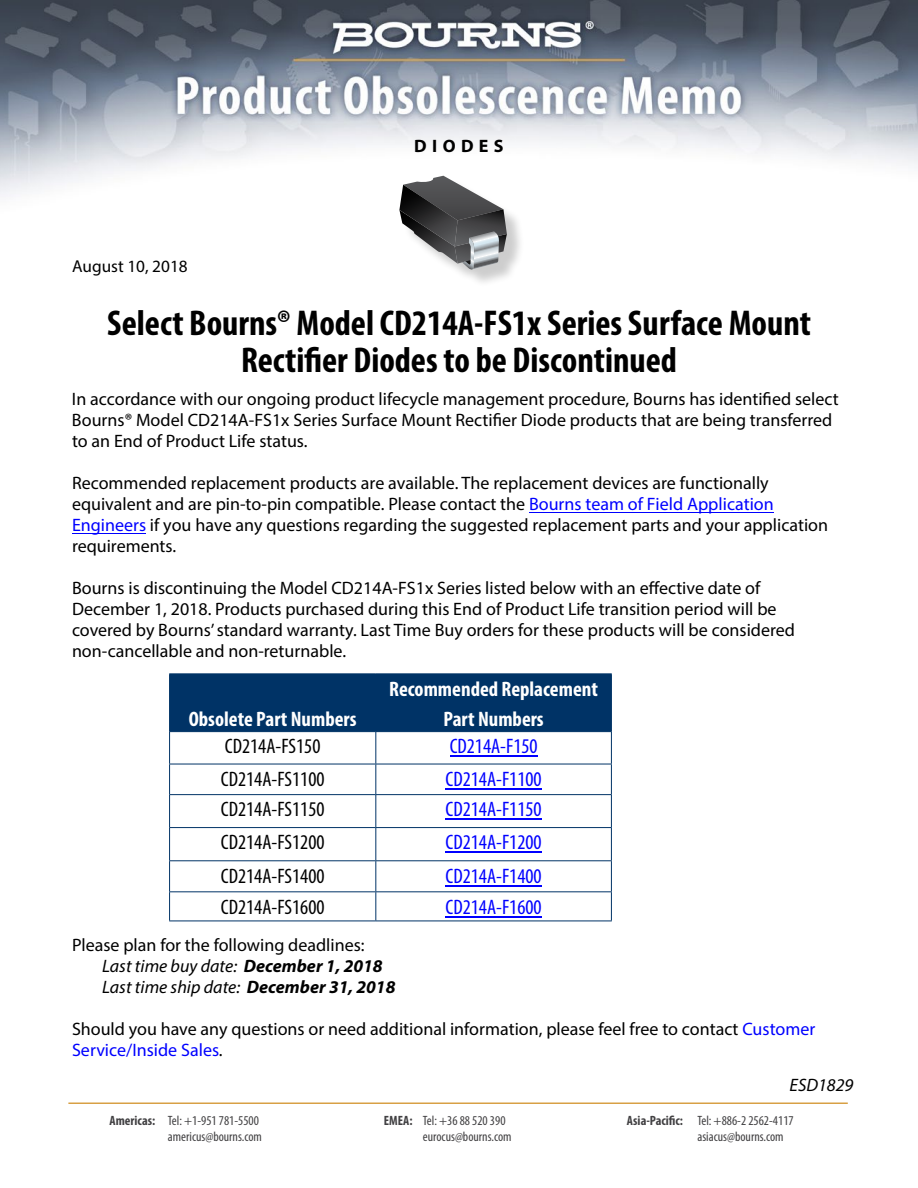
<style>
.page{position:relative;width:918px;height:1188px;background:#fff}
.page>*{position:absolute;margin:0;border:0;box-sizing:border-box;transform-origin:0 0}
.t1{font:700 condensed 36px/37.5px "Myriad Pro";color:#000;text-align:center}
.t2{font:condensed 21px "Myriad Pro";color:#000}
.t3{font:condensed 21px "Myriad Pro";color:#00f}
.t4{font:700 condensed 21px/30px "Myriad Pro";color:#fff;text-align:center}
.t5{font:18px/21px "Myriad Pro";color:#000}
.t6{font:italic 18px "Myriad Pro";color:#000}
.t7{font:700 18px "Myriad Pro";letter-spacing:.3em;color:#000}
.t8{font:17.25px "Myriad Pro";color:#000}
.t9{font:condensed 13.5px "Myriad Pro";color:#414042}
.s1{color:#00f}
.s2{font-style:italic}
.s3{font-weight:700;font-style:italic}
.s4{font-weight:700}
</style>
<div class="page">
<hr style="left:72px;top:533px;width:74px;height:1px;background:#00f">
<hr style="left:529px;top:512px;width:244px;height:1px;background:#00f">
<img style="left:0;top:0;width:918px;height:197px">
<div style="left:402px;top:179px;width:123px;height:108px;background:#000;opacity:.2"></div>
<svg style="left:399px;top:176px;width:108px;height:94px"></svg>
<div style="left:170px;top:675px;width:441px;height:56px;background:#036"></div>
<hr style="left:169px;top:674px;width:207px;height:1px;background:#036">
<hr style="left:169px;top:674px;width:1px;height:57px;background:#036">
<hr style="left:376px;top:674px;width:236px;height:1px;background:#036">
<hr style="left:375px;top:674px;width:1px;height:57px;background:#036">
<hr style="left:611px;top:674px;width:1px;height:57px;background:#036">
<hr style="left:169px;top:731px;width:207px;height:1px;background:#036">
<hr style="left:169px;top:732px;width:1px;height:32px;background:#036">
<hr style="left:376px;top:731px;width:236px;height:1px;background:#036">
<hr style="left:375px;top:732px;width:1px;height:32px;background:#036">
<hr style="left:611px;top:732px;width:1px;height:32px;background:#036">
<hr style="left:169px;top:764px;width:207px;height:1px;background:#036">
<hr style="left:169px;top:764px;width:1px;height:30px;background:#036">
<hr style="left:376px;top:764px;width:236px;height:1px;background:#036">
<hr style="left:375px;top:764px;width:1px;height:30px;background:#036">
<hr style="left:611px;top:764px;width:1px;height:30px;background:#036">
<hr style="left:169px;top:794px;width:207px;height:1px;background:#036">
<hr style="left:169px;top:795px;width:1px;height:32px;background:#036">
<hr style="left:376px;top:794px;width:236px;height:1px;background:#036">
<hr style="left:375px;top:795px;width:1px;height:32px;background:#036">
<hr style="left:611px;top:795px;width:1px;height:32px;background:#036">
<hr style="left:169px;top:827px;width:207px;height:1px;background:#036">
<hr style="left:169px;top:828px;width:1px;height:32px;background:#036">
<hr style="left:376px;top:827px;width:236px;height:1px;background:#036">
<hr style="left:375px;top:828px;width:1px;height:32px;background:#036">
<hr style="left:611px;top:828px;width:1px;height:32px;background:#036">
<hr style="left:169px;top:860px;width:207px;height:1px;background:#036">
<hr style="left:169px;top:861px;width:1px;height:30px;background:#036">
<hr style="left:376px;top:860px;width:236px;height:1px;background:#036">
<hr style="left:375px;top:861px;width:1px;height:30px;background:#036">
<hr style="left:611px;top:861px;width:1px;height:30px;background:#036">
<hr style="left:169px;top:891px;width:207px;height:1px;background:#036">
<svg style="left:169px;top:892px;width:1px;height:29px"></svg>
<hr style="left:376px;top:891px;width:236px;height:1px;background:#036">
<svg style="left:375px;top:892px;width:1px;height:29px"></svg>
<svg style="left:611px;top:892px;width:1px;height:29px"></svg>
<hr style="left:169px;top:921px;width:207px;height:1px;background:#036">
<hr style="left:376px;top:921px;width:236px;height:1px;background:#036">
<hr style="left:450px;top:756px;width:88px;height:1px;background:#00f">
<hr style="left:446px;top:788px;width:96px;height:1px;background:#00f">
<hr style="left:446px;top:819px;width:96px;height:1px;background:#00f">
<hr style="left:446px;top:852px;width:96px;height:1px;background:#00f">
<hr style="left:446px;top:885px;width:96px;height:1px;background:#00f">
<hr style="left:446px;top:916px;width:96px;height:1px;background:#00f">
<hr style="left:68px;top:1102px;width:780px;height:2px;background:#d8a044">
<p class="t7" style="left:414px;top:134px;width:91px">DIODES</p>
<p class="t8" style="left:72px;top:256px;width:117px">August 10, 2018</p>
<h1 class="t1" style="left:107px;top:303px;width:705px">Select Bourns® Model CD214A-FS1x Series Surface Mount<br>Rectifier Diodes to be Discontinued</h1>
<p class="t5" style="left:72px;top:388px;width:768px">In accordance with our ongoing product lifecycle management procedure, Bourns has identified select<br>Bourns® Model CD214A-FS1x Series Surface Mount Rectifier Diode products that are being transferred to an End of Product Life status.</p>
<p class="t5" style="left:72px;top:472px;width:758px">Recommended replacement products are available. The replacement devices are functionally equivalent and are pin-to-pin compatible. Please contact the <span class="s1">Bourns team of Field Application Engineers</span> if you have any questions regarding the suggested replacement parts and your application requirements.</p>
<p class="t5" style="left:72px;top:577px;width:724px">Bourns is discontinuing the Model CD214A-FS1x Series listed below with an effective date of December 1, 2018. Products purchased during this End of Product Life transition period will be covered by Bourns’ standard warranty. Last Time Buy orders for these products will be considered non-cancellable and non-returnable.</p>
<p class="t4" style="left:189px;top:703px;width:169px">Obsolete Part Numbers</p>
<p class="t4" style="left:389px;top:673px;width:210px">Recommended Replacement<br>Part Numbers</p>
<p class="t2" style="left:225px;top:734px;width:97px">CD214A-FS150</p>
<p class="t3" style="left:450px;top:734px;width:89px">CD214A-F150</p>
<p class="t2" style="left:221px;top:766px;width:105px">CD214A-FS1100</p>
<p class="t3" style="left:446px;top:766px;width:98px">CD214A-F1100</p>
<p class="t2" style="left:221px;top:797px;width:105px">CD214A-FS1150</p>
<p class="t3" style="left:446px;top:797px;width:98px">CD214A-F1150</p>
<p class="t2" style="left:221px;top:830px;width:105px">CD214A-FS1200</p>
<p class="t3" style="left:446px;top:830px;width:98px">CD214A-F1200</p>
<p class="t2" style="left:221px;top:863px;width:105px">CD214A-FS1400</p>
<p class="t3" style="left:446px;top:863px;width:98px">CD214A-F1400</p>
<p class="t2" style="left:221px;top:894px;width:105px">CD214A-FS1600</p>
<p class="t3" style="left:446px;top:894px;width:98px">CD214A-F1600</p>
<p class="t5" style="left:102px;top:934px;width:295px;text-indent:-30px">Please plan for the following deadlines:<br><span class="s2">Last time buy date:</span> <span class="s3">December 1, 2018<br></span><span class="s2">Last time ship date:</span> <span class="s3">December 31, 2018</span></p>
<p class="t5" style="left:72px;top:1018px;width:745px">Should you have any questions or need additional information, please feel free to contact <span class="s1">Customer<br>Service/Inside Sales</span>.</p>
<p class="t6" style="left:790px;top:1074px;width:65px">ESD1829</p>
<p class="t9" style="left:110px;top:1112px;width:151px"><span class="s4">Americas:</span> Tel: +1-951 781-5500</p>
<p class="t9" style="left:384px;top:1112px;width:123px"><span class="s4">EMEA:</span> Tel: +36 88 520 390</p>
<p class="t9" style="left:627px;top:1112px;width:168px"><span class="s4">Asia-Pacific:</span> Tel: +886-2 2562-4117</p>
<p class="t9" style="left:168px;top:1128px;width:96px">americus@bourns.com</p>
<p class="t9" style="left:423px;top:1128px;width:90px">eurocus@bourns.com</p>
<p class="t9" style="left:697px;top:1128px;width:88px">asiacus@bourns.com</p>
</div>
